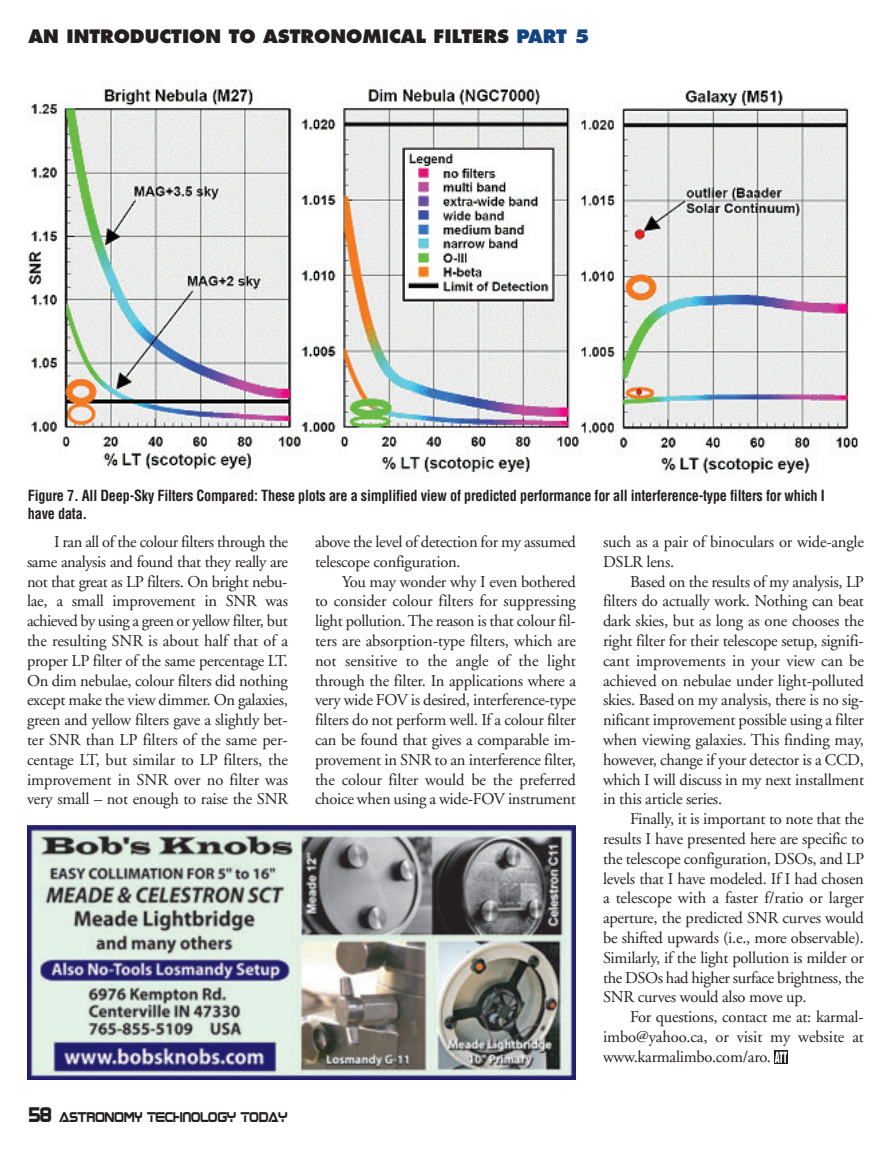
<style>
.page{position:relative;width:891px;height:1161px;background:#fff}
.page>*{position:absolute;margin:0;border:0;box-sizing:border-box;transform-origin:0 0}
.t1{font:800 18px "Futura";color:#231f20}
.t2{font:16.5px/19.8px "Adobe Garamond";letter-spacing:-.015em;color:#231f20;text-align:justify}
.t3{font:700 condensed 15px/18px "Helvetica";letter-spacing:-.015em;color:#231f20;scale:.95 1}
.t4{font:11.4px "Boom Box";color:#231f20;scale:.9 1}
.s1{color:#124483}
.s2{font-size:17.1px}
</style>
<div class="page">
<img style="left:27px;top:826px;width:549px;height:254px">
<svg style="left:774px;top:1050px;width:14px;height:14px"></svg>
<svg style="left:775px;top:1052px;width:12px;height:11px"></svg>
<img style="left:27px;top:81px;width:832px;height:396px">
<p class="t1" style="left:28px;top:28px;width:562px">AN INTRODUCTION TO ASTRONOMICAL FILTERS <span class="s1">PART 5</span></p>
<p class="t3" style="left:28px;top:487px;width:840px">Figure 7. All Deep-Sky Filters Compared: These plots are a simplified view of predicted performance for all interference-type filters for which I have data.</p>
<p class="t2" style="left:27px;top:533px;width:263px;text-indent:27px">I ran all of the colour filters through the same analysis and found that they really are not that great as LP filters. On bright nebu&shy;lae, a small improvement in SNR was achieved by using a green or yellow filter, but the resulting SNR is about half that of a proper LP filter of the same percentage LT.<br>On dim nebulae, colour filters did nothing except make the view dimmer. On galaxies, green and yellow filters gave a slightly bet&shy;ter SNR than LP filters of the same per&shy;centage LT, but similar to LP filters, the improvement in SNR over no filter was very small – not enough to raise the SNR</p>
<p class="t2" style="left:315px;top:533px;width:263px">above the level of detection for my assumed telescope configuration.</p>
<p class="t2" style="left:315px;top:573px;width:263px;text-indent:27px">You may wonder why I even bothered to consider colour filters for suppressing light pollution. The reason is that colour fil&shy;ters are absorption-type filters, which are not sensitive to the angle of the light through the filter. In applications where a very wide FOV is desired, interference-type filters do not perform well. If a colour filter can be found that gives a comparable im&shy;provement in SNR to an interference filter, the colour filter would be the preferred choice when using a wide-FOV instrument</p>
<p class="t4" style="left:28px;top:1112px;width:289px"><span class="s2">58</span> ASTRONOMY TECHNOLOGY TODAY</p>
<p class="t2" style="left:603px;top:533px;width:262px">such as a pair of binoculars or wide-angle<br>DSLR lens.</p>
<p class="t2" style="left:603px;top:573px;width:263px;text-indent:27px">Based on the results of my analysis, LP filters do actually work. Nothing can beat dark skies, but as long as one chooses the right filter for their telescope setup, signifi&shy;cant improvements in your view can be achieved on nebulae under light-polluted skies. Based on my analysis, there is no sig&shy;nificant improvement possible using a filter when viewing galaxies. This finding may, however, change if your detector is a CCD, which I will discuss in my next installment in this article series.</p>
<p class="t2" style="left:603px;top:810px;width:263px;text-indent:27px">Finally, it is important to note that the results I have presented here are specific to the telescope configuration, DSOs, and LP levels that I have modeled. If I had chosen a telescope with a faster f/ratio or larger aperture, the predicted SNR curves would be shifted upwards (i.e., more observable).<br>Similarly, if the light pollution is milder or the DSOs had higher surface brightness, the SNR curves would also move up.</p>
<p class="t2" style="left:603px;top:1008px;width:263px;text-indent:27px">For questions, contact me at: karmal&shy;imbo@yahoo.ca, or visit my website at www.karmalimbo.com/aro.</p>
</div>
